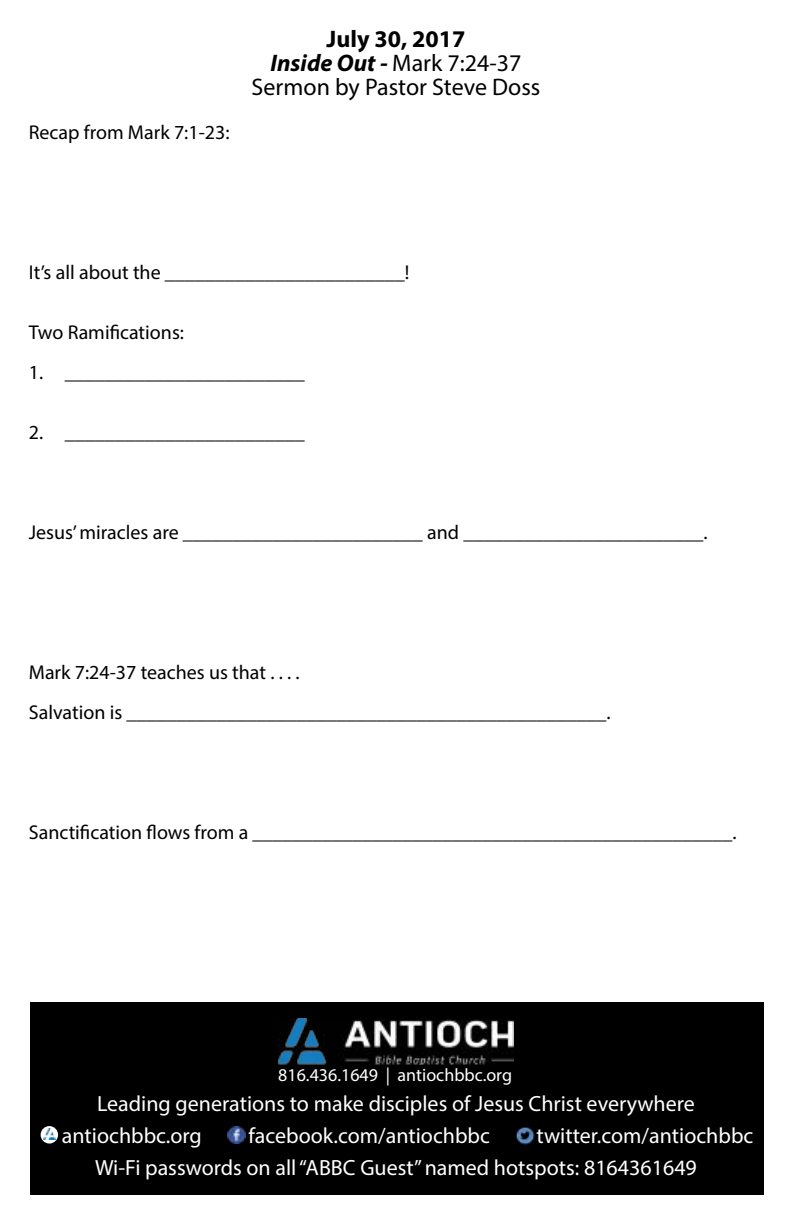
<style>
.page{position:relative;width:792px;height:1224px;background:#fff}
.page>*{position:absolute;margin:0;border:0;box-sizing:border-box;transform-origin:0 0}
.t1{font:24px/24px "Myriad Pro";color:#000;text-align:center}
.t2{font:22px/32px "Myriad Pro";color:#fff}
.t3{font:20px/40px "Myriad Pro";color:#000}
.t4{font:18px "Myriad Pro";color:#fff}
.s1{font-weight:700}
.s2{font-weight:700;font-style:italic}
</style>
<div class="page">
<div style="left:30px;top:1002px;width:733px;height:193px;background:#000"></div>
<img style="left:516px;top:1127px;width:18px;height:18px">
<img style="left:228px;top:1126px;width:17px;height:18px">
<svg style="left:41px;top:1126px;width:17px;height:18px"></svg>
<svg style="left:43px;top:1129px;width:12px;height:11px"></svg>
<img style="left:279px;top:1019px;width:234px;height:46px">
<p class="t3" style="left:29px;top:112px;width:202px">Recap from Mark 7:1-23:</p>
<p class="t1" style="left:252px;top:26px;width:290px"><span class="s1">July 30, 2017<br></span><span class="s2">Inside Out -</span> Mark 7:24-37<br>Sermon by Pastor Steve Doss</p>
<p class="t3" style="left:29px;top:252px;width:382px">It’s all about the ________________________!</p>
<p class="t3" style="left:29px;top:312px;width:157px">Two Ramifications:</p>
<p class="t3" style="left:29px;top:352px;width:277px">1. ________________________</p>
<p class="t3" style="left:29px;top:412px;width:277px">2. ________________________</p>
<p class="t3" style="left:29px;top:512px;width:680px">Jesus’ miracles are ________________________ and ________________________.</p>
<p class="t3" style="left:29px;top:652px;width:583px">Mark 7:24-37 teaches us that . . . .<br>Salvation is ________________________________________________.</p>
<p class="t3" style="left:29px;top:812px;width:709px">Sanctification flows from a ________________________________________________.</p>
<p class="t4" style="left:278px;top:1064px;width:235px">816.436.1649 | antiochbbc.org</p>
<p class="t2" style="left:62px;top:1087px;width:634px;text-indent:35px">Leading generations to make disciples of Jesus Christ everywhere antiochbbc.org</p>
<p class="t2" style="left:248px;top:1119px;width:243px">facebook.com/antiochbbc</p>
<p class="t2" style="left:95px;top:1119px;width:660px;text-indent:442px">twitter.com/antiochbbc<br>Wi-Fi passwords on all “ABBC Guest” named hotspots: 8164361649</p>
</div>
